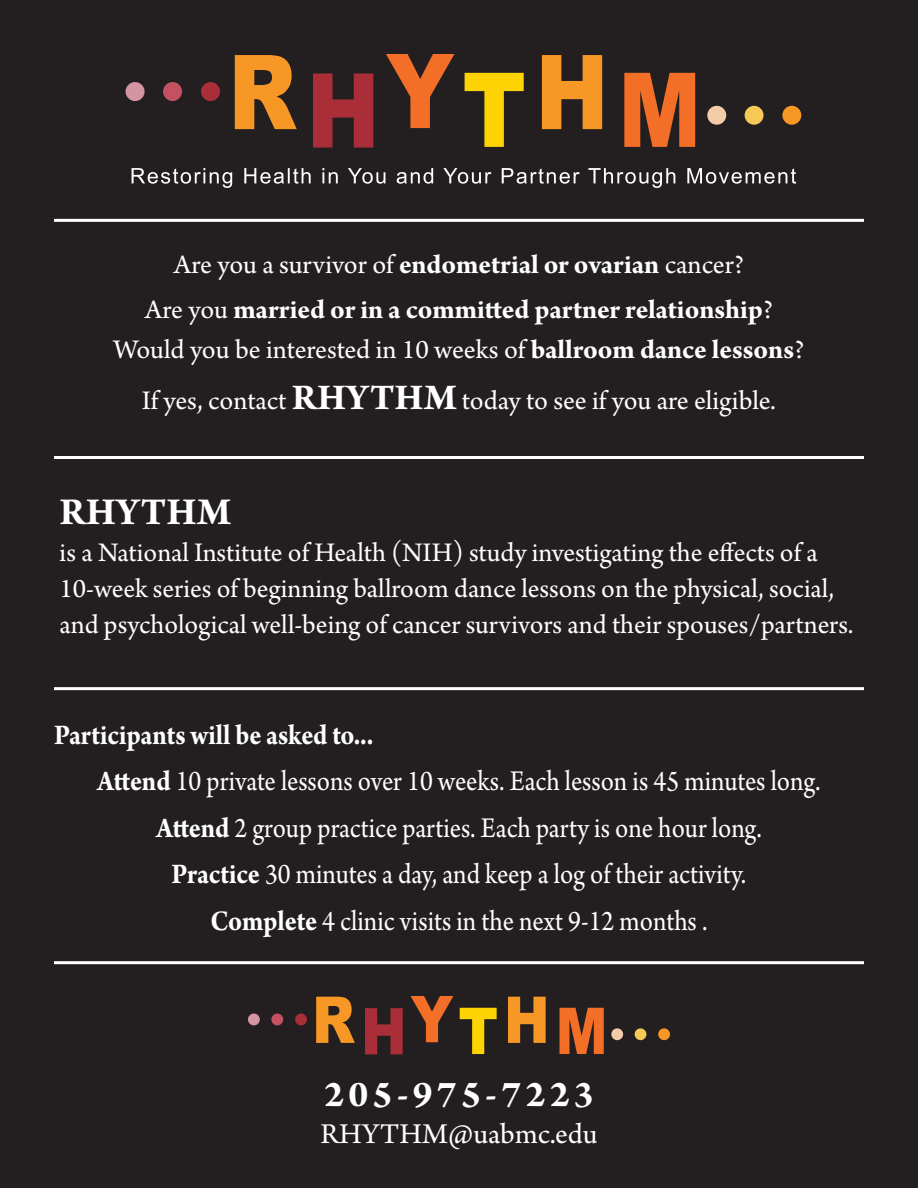
<style>
.page{position:relative;width:918px;height:1188px;background:#231f20}
.page>*{position:absolute;margin:0;border:0;box-sizing:border-box;transform-origin:0 0}
.t1{font:700 40.35px "Arno Pro";letter-spacing:.015em;color:#fff}
.t2{font:700 39.15px "Arno Pro";letter-spacing:.11em;color:#fff}
.t3{font:30.15px "Arno Pro";color:#fff;scale:.89 1}
.t4{font:700 30.15px "Arno Pro";color:#fff;scale:.89 1}
.t5{font:30.15px "Arno Pro";color:#fff}
.t6{font:28.35px "Arno Pro";letter-spacing:-.005em;color:#fff}
.t7{font:700 28.35px "Arno Pro";letter-spacing:-.005em;color:#fff}
.t8{font:28.2px/36.3px "Arno Pro";color:#fff}
.s1{font-weight:700}
.s2{font-weight:400}
.s3{font-weight:700;font-size:38.4px}
</style>
<div class="page">
<svg style="left:235px;top:55px;width:62px;height:74px"></svg>
<svg style="left:313px;top:73px;width:60px;height:75px"></svg>
<svg style="left:386px;top:54px;width:68px;height:74px"></svg>
<svg style="left:465px;top:73px;width:59px;height:74px"></svg>
<svg style="left:542px;top:55px;width:60px;height:74px"></svg>
<svg style="left:624px;top:73px;width:71px;height:74px"></svg>
<div style="left:707px;top:106px;width:19px;height:19px;background:#f5cca9;border-radius:50%"></div>
<div style="left:745px;top:106px;width:19px;height:19px;background:#f6c856;border-radius:50%"></div>
<div style="left:782px;top:106px;width:19px;height:19px;background:#f79725;border-radius:50%"></div>
<div style="left:126px;top:82px;width:19px;height:19px;background:#d495a3;border-radius:50%"></div>
<div style="left:163px;top:82px;width:19px;height:19px;background:#c35161;border-radius:50%"></div>
<div style="left:201px;top:82px;width:19px;height:19px;background:#a92e37;border-radius:50%"></div>
<svg style="left:132px;top:168px;width:664px;height:20px"></svg>
<svg style="left:316px;top:997px;width:39px;height:46px"></svg>
<svg style="left:365px;top:1008px;width:38px;height:46px"></svg>
<svg style="left:411px;top:996px;width:42px;height:46px"></svg>
<svg style="left:460px;top:1008px;width:37px;height:46px"></svg>
<svg style="left:508px;top:997px;width:38px;height:46px"></svg>
<svg style="left:560px;top:1008px;width:44px;height:46px"></svg>
<div style="left:611px;top:1028px;width:12px;height:12px;background:#f5cca9;border-radius:50%"></div>
<div style="left:635px;top:1028px;width:11px;height:12px;background:#f6c856;border-radius:50%"></div>
<div style="left:658px;top:1028px;width:12px;height:12px;background:#f79725;border-radius:50%"></div>
<div style="left:248px;top:1014px;width:12px;height:11px;background:#d495a3;border-radius:50%"></div>
<div style="left:271px;top:1014px;width:12px;height:11px;background:#c35161;border-radius:50%"></div>
<div style="left:295px;top:1014px;width:12px;height:11px;background:#a92e37;border-radius:50%"></div>
<hr style="left:54px;top:456px;width:810px;height:3px;background:#fff">
<hr style="left:54px;top:219px;width:810px;height:3px;background:#fff">
<hr style="left:54px;top:687px;width:810px;height:3px;background:#fff">
<hr style="left:54px;top:961px;width:810px;height:3px;background:#fff">
<p class="t6" style="left:174px;top:248px;width:572px">Are you a survivor of <span class="s1">endometrial or ovarian</span> cancer?</p>
<p class="t7" style="left:145px;top:293px;width:630px"><span class="s2">Are you</span> married or in a committed partner relationship<span class="s2">?</span></p>
<p class="t6" style="left:114px;top:334px;width:692px">Would you be interested in 10 weeks of <span class="s1">ballroom dance lessons</span>?</p>
<p class="t6" style="left:142px;top:384px;width:636px">If yes, contact <span class="s3">RHYTHM</span> today to see if you are eligible.</p>
<p class="t1" style="left:60px;top:489px;width:173px">RHYTHM</p>
<p class="t8" style="left:60px;top:535px;width:796px">is a National Institute of Health (NIH) study investigating the effects of a<br>10-week series of beginning ballroom dance lessons on the physical, social, and psychological well-being of cancer survivors and their spouses/partners.</p>
<p class="t4" style="left:54px;top:717px;width:360px">Participants will be asked to...</p>
<p class="t3" style="left:97px;top:764px;width:814px"><span class="s1">Attend</span> 10 private lessons over 10 weeks. Each lesson is 45 minutes long.</p>
<p class="t3" style="left:156px;top:811px;width:682px"><span class="s1">Attend</span> 2 group practice parties. Each party is one hour long.</p>
<p class="t3" style="left:172px;top:857px;width:647px"><span class="s1">Practice</span> 30 minutes a day, and keep a log of their activity.</p>
<p class="t3" style="left:210px;top:904px;width:560px"><span class="s1">Complete</span> 4 clinic visits in the next 9-12 months .</p>
<p class="t2" style="left:324px;top:1072px;width:271px">205-975-7223</p>
<p class="t5" style="left:320px;top:1117px;width:279px">RHYTHM@uabmc.edu</p>
</div>
